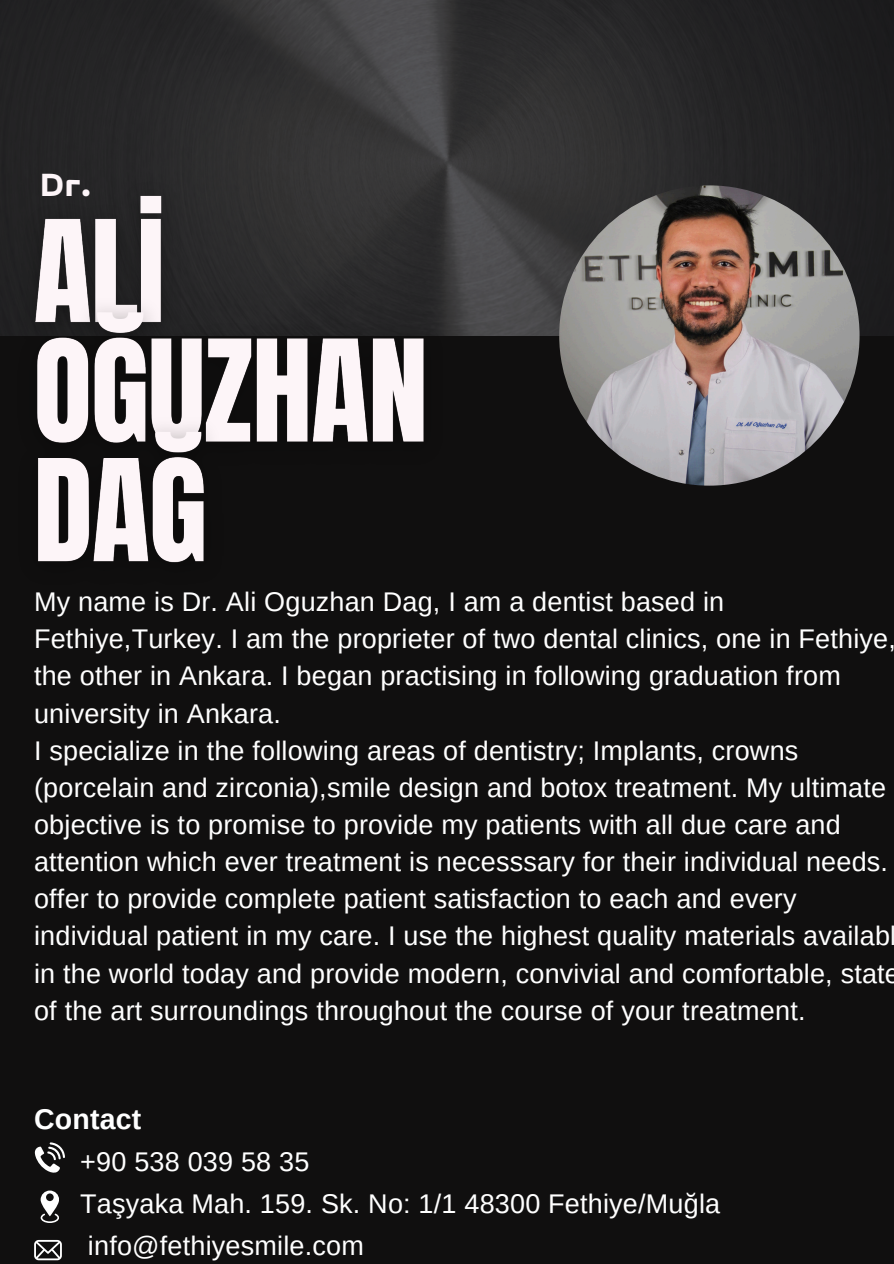
<style>
.page{position:relative;width:894px;height:1264px;background:#fff}
.page>*{position:absolute;margin:0;border:0;box-sizing:border-box;transform-origin:0 0}
.t1{font:800 31.5px "PP Neue Machina";color:#fdf5f8}
.t2{font:700 28.5px "Arimo";letter-spacing:.005em;color:#fff}
.t3{font:27px/37.2px "Arimo";letter-spacing:.005em;color:#fff}
</style>
<div class="page">
<div style="left:0;top:0;width:893px;height:1263px;background:#100f0f"></div>
<img style="left:0;top:0;width:893px;height:335px">
<img style="left:559px;top:185px;width:300px;height:300px;border-radius:50%">
<svg style="left:35px;top:1142px;width:30px;height:31px"></svg>
<svg style="left:41px;top:1190px;width:18px;height:32px"></svg>
<svg style="left:34px;top:1239px;width:28px;height:21px"></svg>
<img style="left:6px;top:172px;width:448px;height:391px">
<p class="t1" style="left:41px;top:172px;width:53px">Dr.</p>
<p class="t3" style="left:34px;top:583px;width:867px">My name is Dr. Ali Oguzhan Dag, I am a dentist based in Fethiye,Turkey. I am the proprieter of two dental clinics, one in Fethiye, the other in Ankara. I began practising in following graduation from university in Ankara.<br>I specialize in the following areas of dentistry; Implants, crowns (porcelain and zirconia),smile design and botox treatment. My ultimate objective is to promise to provide my patients with all due care and attention which ever treatment is necesssary for their individual needs. offer to provide complete patient satisfaction to each and every individual patient in my care. I use the highest quality materials availabl in the world today and provide modern, convivial and comfortable, state of the art surroundings throughout the course of your treatment.</p>
<p class="t2" style="left:34px;top:1102px;width:109px">Contact</p>
<p class="t3" style="left:80px;top:1143px;width:230px">+90 538 039 58 35</p>
<p class="t3" style="left:80px;top:1184px;width:641px">Taşyaka Mah. 159. Sk. No: 1/1 48300 Fethiye/Muğla</p>
<p class="t3" style="left:88px;top:1226px;width:277px">info@fethiyesmile.com</p>
</div>
